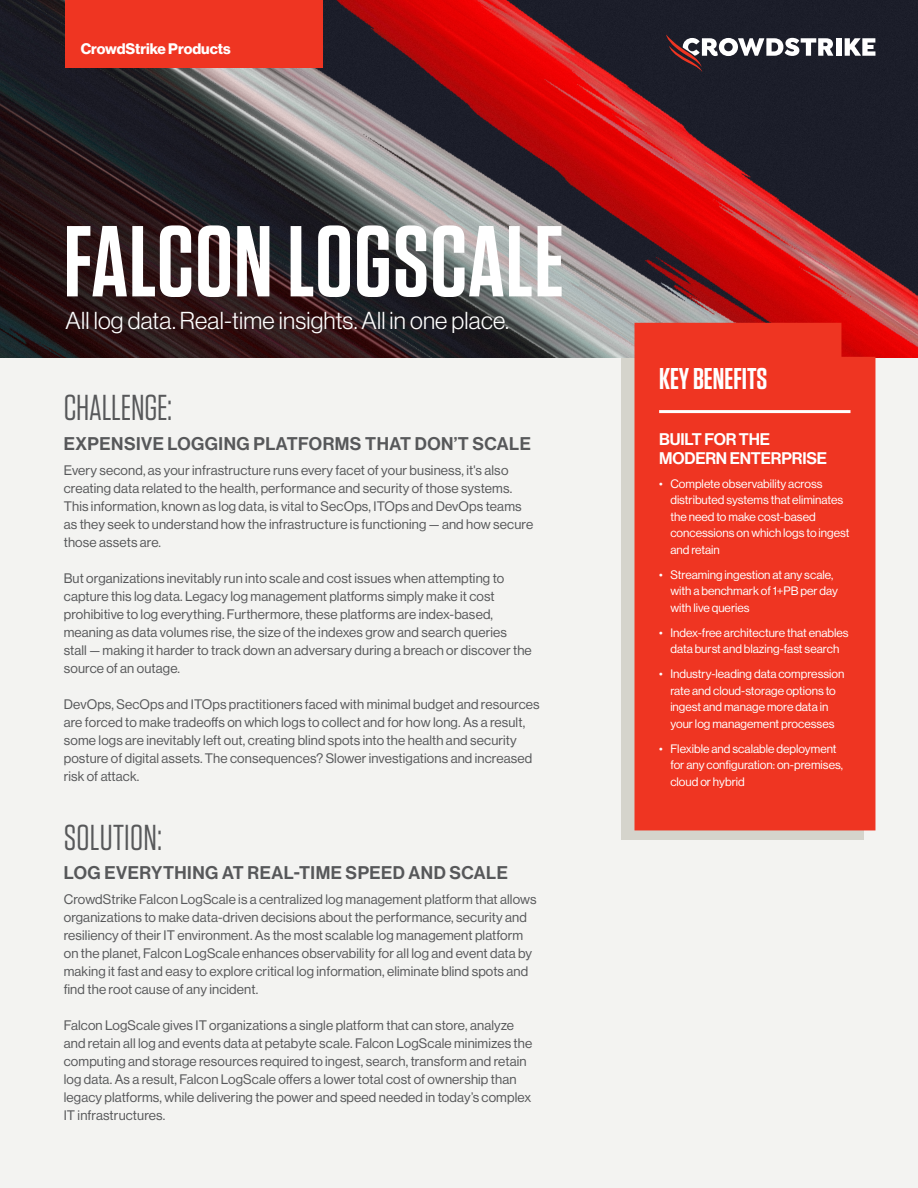
<style>
.page{position:relative;width:918px;height:1188px;background:#f3f3f1}
.page>*{position:absolute;margin:0;border:0;box-sizing:border-box;transform-origin:0 0}
.t1{font:600 100.5px "Tungsten";letter-spacing:.01em;color:#fff}
.Title_01{font:36px "Tungsten";letter-spacing:-.005em;color:#57585a}
.t2{font:600 30px "Tungsten";color:#fff}
.t3{font:300 24px "Haas Grot Disp 45";letter-spacing:.01em;color:#fff}
._6_text{font:500 18px "Haas Grot Disp 65";letter-spacing:.025em;color:#57585a}
.Key_Benefits_title{font:500 16.5px/19.5px "Haas Grot Disp 65";letter-spacing:-.01em;color:#fff}
.t4{font:700 15px "Haas Grot Disp 75";color:#fff}
.Body_text{font:13.5px/18px "Haas Grot Disp 55 Roman";letter-spacing:.01em;color:#57585a}
.t5{font:12px/16.5px "Haas Grot Disp 55 Roman";color:#fff}
</style>
<div class="page">
<div style="left:621px;top:348px;width:242px;height:492px;background:#d5d4cc"></div>
<img style="left:0;top:0;width:918px;height:357px">
<div style="left:634px;top:323px;width:241px;height:507px;background:#ef3522"></div>
<hr style="left:659px;top:410px;width:192px;height:3px;background:#fff">
<div style="left:65px;top:0;width:258px;height:68px;background:#ef3522"></div>
<div style="left:836px;top:38px;width:5px;height:18px;background:#fff"></div>
<svg style="left:845px;top:38px;width:30px;height:18px"></svg>
<svg style="left:666px;top:35px;width:167px;height:37px"></svg>
<p class="t4" style="left:81px;top:39px;width:152px">CrowdStrike Products</p>
<p class="t1" style="left:64px;top:209px;width:502px">FALCON LOGSCALE</p>
<p class="t3" style="left:66px;top:308px;width:445px">All log data. Real-time insights. All in one place.</p>
<p class="Title_01" style="left:64px;top:389px;width:110px">CHALLENGE:</p>
<p class="_6_text" style="left:64px;top:433px;width:469px">EXPENSIVE LOGGING PLATFORMS THAT DON’T SCALE</p>
<p class="Body_text" style="left:64px;top:461px;width:471px">Every second, as your infrastructure runs every facet of your business, it's also creating data related to the health, performance and security of those systems.<br>This information, known as log data, is vital to SecOps, ITOps and DevOps teams as they seek to understand how the infrastructure is functioning — and how secure those assets are.</p>
<p class="Body_text" style="left:64px;top:569px;width:470px">But organizations inevitably run into scale and cost issues when attempting to capture this log data. Legacy log management platforms simply make it cost prohibitive to log everything. Furthermore, these platforms are index-based, meaning as data volumes rise, the size of the indexes grow and search queries stall — making it harder to track down an adversary during a breach or discover the source of an outage.</p>
<p class="Body_text" style="left:64px;top:695px;width:477px">DevOps, SecOps and ITOps practitioners faced with minimal budget and resources are forced to make tradeoffs on which logs to collect and for how long. As a result, some logs are inevitably left out, creating blind spots into the health and security posture of digital assets. The consequences? Slower investigations and increased risk of attack.</p>
<p class="Title_01" style="left:64px;top:819px;width:100px">SOLUTION:</p>
<p class="_6_text" style="left:64px;top:863px;width:446px">LOG EVERYTHING AT REAL-TIME SPEED AND SCALE</p>
<p class="Body_text" style="left:64px;top:890px;width:474px">CrowdStrike Falcon LogScale is a centralized log management platform that allows organizations to make data-driven decisions about the performance, security and resiliency of their IT environment. As the most scalable log management platform on the planet, Falcon LogScale enhances observability for all log and event data by making it fast and easy to explore critical log information, eliminate blind spots and find the root cause of any incident.</p>
<p class="Body_text" style="left:64px;top:1016px;width:470px">Falcon LogScale gives IT organizations a single platform that can store, analyze and retain all log and events data at petabyte scale. Falcon LogScale minimizes the computing and storage resources required to ingest, search, transform and retain log data. As a result, Falcon LogScale offers a lower total cost of ownership than legacy platforms, while delivering the power and speed needed in today’s complex IT infrastructures.</p>
<p class="t2" style="left:659px;top:363px;width:110px">KEY BENEFITS</p>
<p class="Key_Benefits_title" style="left:659px;top:430px;width:169px">BUILT FOR THE<br>MODERN ENTERPRISE</p>
<p class="t5" style="left:670px;top:475px;width:181px;text-indent:-11px">• Complete observability across distributed systems that eliminates the need to make cost-based concessions on which logs to ingest and retain</p>
<p class="t5" style="left:670px;top:566px;width:169px;text-indent:-11px">• Streaming ingestion at any scale, with a benchmark of 1+PB per day with live queries</p>
<p class="t5" style="left:659px;top:624px;width:191px;text-align:center">• Index-free architecture that enables data burst and blazing-fast search</p>
<p class="t5" style="left:659px;top:666px;width:187px;text-align:center">• Industry-leading data compression rate and cloud-storage options to ingest and manage more data in<br>your log management processes</p>
<p class="t5" style="left:670px;top:740px;width:174px;text-indent:-11px">• Flexible and scalable deployment for any configuration: on-premises, cloud or hybrid</p>
</div>
